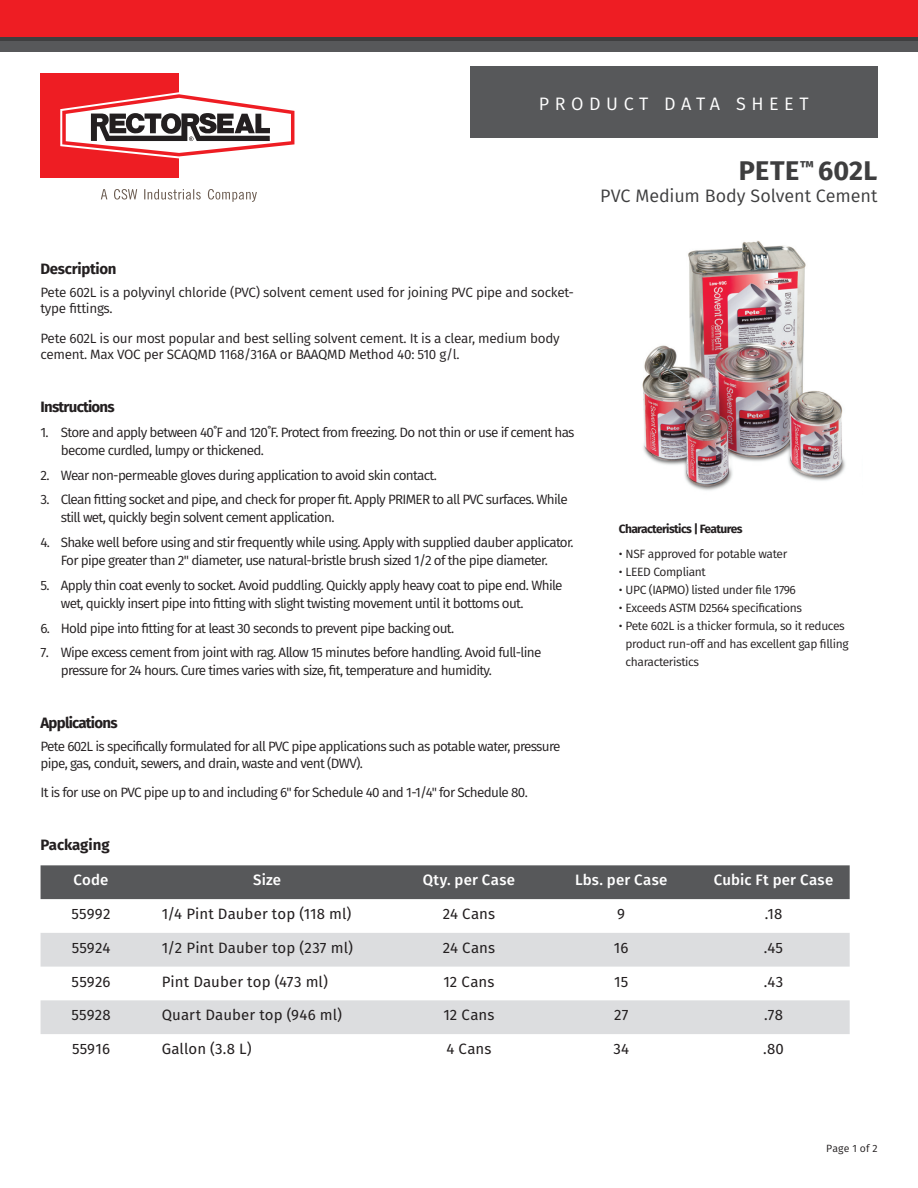
<style>
.page{position:relative;width:918px;height:1188px;background:#fff}
.page>*{position:absolute;margin:0;border:0;box-sizing:border-box;transform-origin:0 0}
.t1{font:700 27px "Fira Sans";letter-spacing:.01em;color:#3e3e3f}
.t2{font:18px "Fira Sans";letter-spacing:-.005em;color:#3e3e3f}
.t3{font:18px "Fira Sans";letter-spacing:.31em;color:#fff}
.Body_copy_center-_fo{font:15px "Fira Sans";letter-spacing:.005em;color:#231f20}
.Body_copy_center-_fo-2{font:500 15px "Fira Sans";letter-spacing:.015em;color:#fff}
.t4{font:700 15px "Fira Sans";letter-spacing:-.05em;color:#231f20}
.t5{font:700 15px "Fira Sans";letter-spacing:-.02em;color:#231f20}
.t6{font:700 15px "Fira Sans";color:#231f20}
.Body{font:13.5px/18px "Fira Sans";letter-spacing:-.05em;color:#231f20}
.Body-2{font:13.5px/16.2px "Fira Sans";letter-spacing:-.02em;color:#231f20}
.t7{font:12px/18px "Fira Sans";letter-spacing:-.03em;color:#231f20}
.t8{font:700 12px "Fira Sans";letter-spacing:-.05em;color:#231f20}
.t9{font:10.5px "Fira Sans";letter-spacing:.02em;color:#231f20}
</style>
<div class="page">
<div style="left:470px;top:66px;width:408px;height:71px;background:#57585a"></div>
<div style="left:0;top:40px;width:918px;height:12px;background:#57585a"></div>
<div style="left:0;top:0;width:918px;height:40px;background:#ee1d23"></div>
<hr style="left:0;top:38px;width:918px;height:3px;background:#3e3e3f">
<div style="left:40px;top:73px;width:139px;height:105px;background:#ee1d23"></div>
<svg style="left:60px;top:92px;width:235px;height:66px"></svg>
<svg style="left:101px;top:189px;width:156px;height:13px"></svg>
<img style="left:642px;top:240px;width:204px;height:251px">
<div style="left:41px;top:865px;width:809px;height:34px;background:#57585a"></div>
<div style="left:41px;top:933px;width:809px;height:34px;background:#dcdddf"></div>
<div style="left:41px;top:1000px;width:809px;height:34px;background:#dcdddf"></div>
<h2 class="t3" style="left:539px;top:91px;width:271px">PRODUCT DATA SHEET</h2>
<p class="t5" style="left:40px;top:256px;width:78px">Description</p>
<p class="Body-2" style="left:40px;top:284px;width:535px">Pete 602L is a polyvinyl chloride (PVC) solvent cement used for joining PVC pipe and socket&shy;type fittings.</p>
<p class="Body-2" style="left:40px;top:330px;width:521px">Pete 602L is our most popular and best selling solvent cement. It is a clear, medium body cement. Max VOC per SCAQMD 1168/316A or BAAQMD Method 40: 510 g/l.</p>
<p class="t4" style="left:40px;top:394px;width:76px">Instructions</p>
<p class="Body" style="left:61px;top:423px;width:515px;text-indent:-20px">1. Store and apply between 40˚F and 120˚F. Protect from freezing. Do not thin or use if cement has become curdled, lumpy or thickened.</p>
<p class="Body" style="left:40px;top:466px;width:398px">2. Wear non-permeable gloves during application to avoid skin contact.</p>
<p class="Body" style="left:61px;top:490px;width:509px;text-indent:-20px">3. Clean fitting socket and pipe, and check for proper fit. Apply PRIMER to all PVC surfaces. While still wet, quickly begin solvent cement application.</p>
<p class="Body" style="left:40px;top:533px;width:535px;text-align:center">4. Shake well before using and stir frequently while using. Apply with supplied dauber applicator.<br>For pipe greater than 2" diameter, use natural-bristle brush sized 1/2 of the pipe diameter.</p>
<p class="Body" style="left:61px;top:576px;width:503px;text-indent:-20px">5. Apply thin coat evenly to socket. Avoid puddling. Quickly apply heavy coat to pipe end. While wet, quickly insert pipe into fitting with slight twisting movement until it bottoms out.</p>
<p class="Body" style="left:40px;top:619px;width:415px">6. Hold pipe into fitting for at least 30 seconds to prevent pipe backing out.</p>
<p class="Body" style="left:61px;top:643px;width:482px;text-indent:-20px">7. Wipe excess cement from joint with rag. Allow 15 minutes before handling. Avoid full-line pressure for 24 hours. Cure times varies with size, fit, temperature and humidity.</p>
<p class="t4" style="left:40px;top:711px;width:79px">Applications</p>
<p class="Body" style="left:40px;top:738px;width:522px;line-height:16.2px">Pete 602L is specifically formulated for all PVC pipe applications such as potable water, pressure pipe, gas, conduit, sewers, and drain, waste and vent (DWV).</p>
<p class="Body" style="left:40px;top:783px;width:489px">It is for use on PVC pipe up to and including 6" for Schedule 40 and 1-1/4" for Schedule 80.</p>
<p class="t6" style="left:41px;top:832px;width:71px">Packaging</p>
<h1 class="t1" style="left:739px;top:148px;width:140px">PETE<sup>™</sup> 602L</h1>
<h2 class="t2" style="left:600px;top:182px;width:279px">PVC Medium Body Solvent Cement</h2>
<p class="t8" style="left:619px;top:519px;width:125px">Characteristics | Features</p>
<p class="t7" style="left:619px;top:545px;width:170px">• NSF approved for potable water</p>
<p class="t7" style="left:619px;top:563px;width:89px">• LEED Compliant</p>
<p class="t7" style="left:619px;top:581px;width:179px">• UPC (IAPMO) listed under file 1796</p>
<p class="t7" style="left:619px;top:599px;width:185px">• Exceeds ASTM D2564 specifications</p>
<p class="t7" style="left:626px;top:617px;width:225px;text-indent:-7px">• Pete 602L is a thicker formula, so it reduces product run-off and has excellent gap filling characteristics</p>
<p class="Body_copy_center-_fo-2" style="left:74px;top:868px;width:36px">Code</p>
<p class="Body_copy_center-_fo-2" style="left:253px;top:868px;width:29px">Size</p>
<p class="Body_copy_center-_fo-2" style="left:423px;top:868px;width:94px">Qty. per Case</p>
<p class="Body_copy_center-_fo-2" style="left:575px;top:868px;width:94px">Lbs. per Case</p>
<p class="Body_copy_center-_fo-2" style="left:714px;top:868px;width:121px">Cubic Ft per Case</p>
<p class="Body_copy_center-_fo" style="left:72px;top:903px;width:41px">55992</p>
<p class="Body_copy_center-_fo" style="left:162px;top:903px;width:191px">1/4 Pint Dauber top (118 ml)</p>
<p class="Body_copy_center-_fo" style="left:443px;top:903px;width:54px">24 Cans</p>
<p class="Body_copy_center-_fo" style="left:617px;top:903px;width:9px">9</p>
<p class="Body_copy_center-_fo" style="left:765px;top:903px;width:19px">.18</p>
<p class="Body_copy_center-_fo" style="left:72px;top:936px;width:40px">55924</p>
<p class="Body_copy_center-_fo" style="left:162px;top:936px;width:193px">1/2 Pint Dauber top (237 ml)</p>
<p class="Body_copy_center-_fo" style="left:443px;top:936px;width:54px">24 Cans</p>
<p class="Body_copy_center-_fo" style="left:614px;top:936px;width:16px">16</p>
<p class="Body_copy_center-_fo" style="left:764px;top:936px;width:21px">.45</p>
<p class="Body_copy_center-_fo" style="left:72px;top:970px;width:40px">55926</p>
<p class="Body_copy_center-_fo" style="left:162px;top:970px;width:168px">Pint Dauber top (473 ml)</p>
<p class="Body_copy_center-_fo" style="left:443px;top:970px;width:53px">12 Cans</p>
<p class="Body_copy_center-_fo" style="left:614px;top:970px;width:16px">15</p>
<p class="Body_copy_center-_fo" style="left:764px;top:970px;width:21px">.43</p>
<p class="Body_copy_center-_fo" style="left:71px;top:1004px;width:41px">55928</p>
<p class="Body_copy_center-_fo" style="left:162px;top:1004px;width:182px">Quart Dauber top (946 ml)</p>
<p class="Body_copy_center-_fo" style="left:443px;top:1004px;width:53px">12 Cans</p>
<p class="Body_copy_center-_fo" style="left:614px;top:1004px;width:16px">27</p>
<p class="Body_copy_center-_fo" style="left:764px;top:1004px;width:20px">.78</p>
<p class="Body_copy_center-_fo" style="left:72px;top:1038px;width:39px">55916</p>
<p class="Body_copy_center-_fo" style="left:162px;top:1038px;width:91px">Gallon (3.8 L)</p>
<p class="Body_copy_center-_fo" style="left:446px;top:1038px;width:47px">4 Cans</p>
<p class="Body_copy_center-_fo" style="left:613px;top:1038px;width:17px">34</p>
<p class="Body_copy_center-_fo" style="left:763px;top:1038px;width:22px">.80</p>
<p class="t9" style="left:826px;top:1141px;width:53px">Page 1 of 2</p>
</div>
